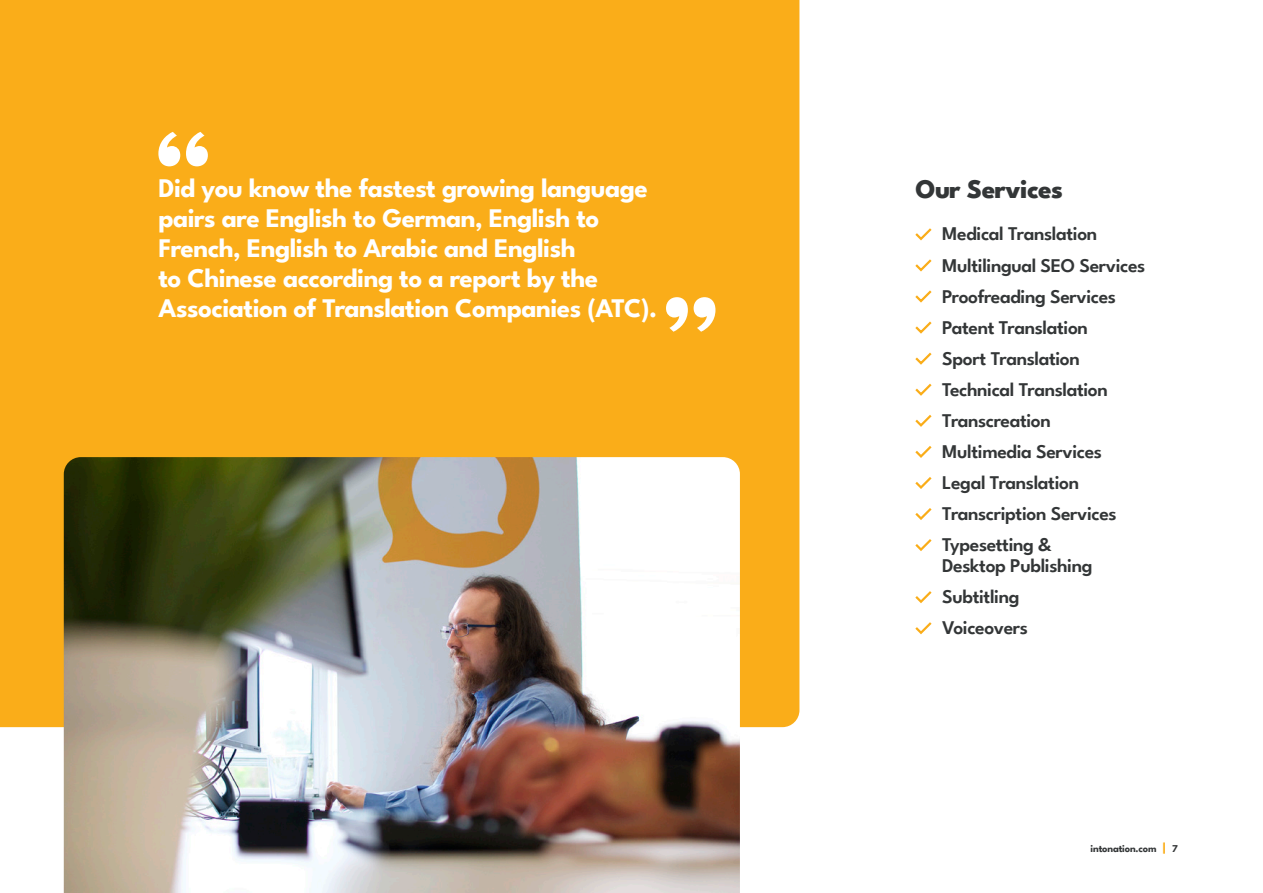
<style>
.page{position:relative;width:1263px;height:893px;background:#fff}
.page>*{position:absolute;margin:0;border:0;box-sizing:border-box;transform-origin:0 0}
.t1{font:700 27px/30px "League Spartan";letter-spacing:-.02em;color:#fff}
.t2{font:800 27px "League Spartan";letter-spacing:-.02em;color:#333637}
.t3{font:600 19.5px/21px "League Spartan";letter-spacing:-.02em;color:#333637}
.t4{font:700 10.5px "League Spartan";letter-spacing:-.02em;color:#333637}
.s1{font-size:13.5px;color:#faad19}
</style>
<div class="page">
<div style="left:0;top:0;width:799px;height:727px;background:#faad19"></div>
<svg style="left:915px;top:228px;width:17px;height:13px"></svg>
<svg style="left:915px;top:259px;width:17px;height:13px"></svg>
<svg style="left:915px;top:290px;width:17px;height:13px"></svg>
<svg style="left:915px;top:321px;width:17px;height:13px"></svg>
<svg style="left:915px;top:352px;width:17px;height:13px"></svg>
<svg style="left:915px;top:383px;width:17px;height:13px"></svg>
<svg style="left:915px;top:415px;width:17px;height:12px"></svg>
<svg style="left:915px;top:446px;width:17px;height:12px"></svg>
<svg style="left:915px;top:477px;width:17px;height:12px"></svg>
<svg style="left:915px;top:508px;width:17px;height:12px"></svg>
<svg style="left:915px;top:539px;width:17px;height:12px"></svg>
<svg style="left:915px;top:591px;width:17px;height:12px"></svg>
<svg style="left:915px;top:622px;width:17px;height:13px"></svg>
<svg style="left:158px;top:132px;width:50px;height:34px"></svg>
<svg style="left:666px;top:297px;width:49px;height:35px"></svg>
<img style="left:64px;top:457px;width:676px;height:436px">
<p class="t1" style="left:158px;top:171px;width:491px">Did you know the fastest growing language</p>
<p class="t2" style="left:915px;top:167px;width:149px">Our Services</p>
<p class="t1" style="left:158px;top:201px;width:500px">pairs are English to German, English to French, English to Arabic and English<br>to Chinese according to a report by the Association of Translation Companies (ATC).</p>
<p class="t3" style="left:942px;top:222px;width:157px">Medical Translation</p>
<p class="t3" style="left:942px;top:253px;width:205px">Multilingual SEO Services</p>
<p class="t3" style="left:942px;top:284px;width:175px">Proofreading Services</p>
<p class="t3" style="left:942px;top:315px;width:147px">Patent Translation</p>
<p class="t3" style="left:942px;top:346px;width:139px">Sport Translation</p>
<p class="t3" style="left:942px;top:377px;width:167px">Technical Translation</p>
<p class="t3" style="left:942px;top:408px;width:110px">Transcreation</p>
<p class="t3" style="left:942px;top:439px;width:161px">Multimedia Services</p>
<p class="t3" style="left:942px;top:471px;width:138px">Legal Translation</p>
<p class="t3" style="left:942px;top:502px;width:176px">Transcription Services</p>
<p class="t3" style="left:942px;top:533px;width:152px">Typesetting &amp;<br>Desktop Publishing</p>
<p class="t3" style="left:942px;top:585px;width:79px">Subtitling</p>
<p class="t3" style="left:942px;top:616px;width:87px">Voiceovers</p>
<p class="t4" style="left:1090px;top:840px;width:89px">intonation.com <span class="s1">|</span> 7</p>
</div>
